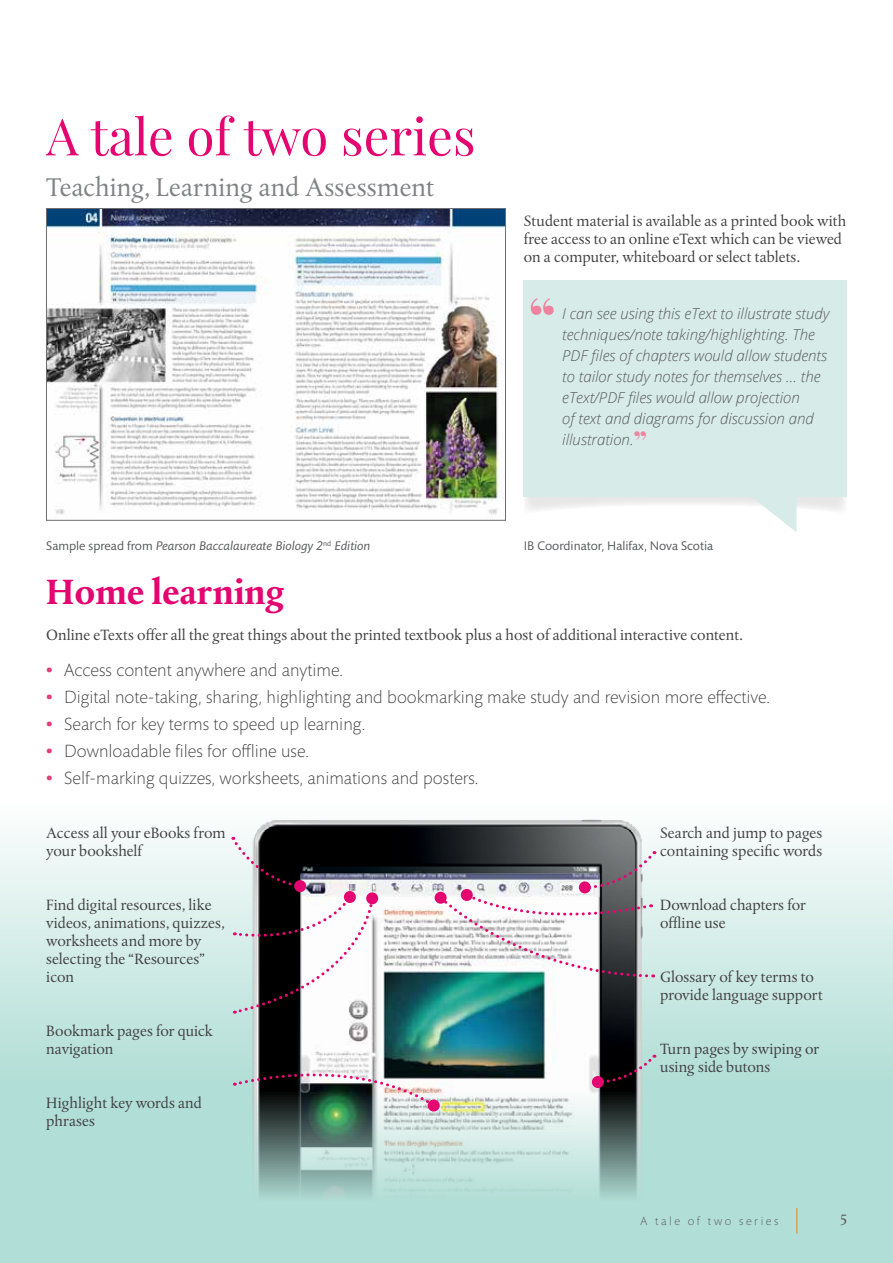
<style>
.page{position:relative;width:893px;height:1263px;background:#fff}
.page>*{position:absolute;margin:0;border:0;box-sizing:border-box;transform-origin:0 0}
.t1{font:700 60px "Playfair Display";color:#ed839f}
.t2{font:51px "Playfair Display";color:#e40571}
.t3{font:700 36px "Albertina MT Pro";color:#e40571}
.t4{font:27px "Albertina MT Pro";color:#808285}
.t5{font:300 18px "Mundo Sans Pro";color:#414042}
.t6{font:15.75px/18px "Albertina MT Pro";color:#414042}
.t7{font:15.75px "Albertina MT Pro";color:#58595b}
.t8{font:italic 300 15px/21px "Open Sans";color:#58595b}
.t9{font:italic 12.75px "Mundo Sans Pro";color:#58595b}
.t10{font:12.75px "Mundo Sans Pro";color:#58595b}
.t11{font:300 12px "Mundo Sans Pro";letter-spacing:.215em;color:#58595b}
.s1{font-style:normal}
.s2{font-family:"Playfair Display";font-weight:700;font-style:normal;font-size:30px;color:#ed839f}
.s3{font-weight:700;color:#e73b7c}
</style>
<div class="page">
<svg style="left:0;top:834px;width:893px;height:256px;background:#d1ebe6"></svg>
<img style="left:173px;top:819px;width:553px;height:271px">
<svg style="left:0;top:1090px;width:893px;height:173px;background:#afd7cf"></svg>
<img style="left:48px;top:210px;width:456px;height:305px">
<div style="left:46px;top:208px;width:460px;height:312px;border:1px solid #6d6e71"></div>
<div style="left:524px;top:280px;width:323px;height:216px;background:#d7ebe9"></div>
<svg style="left:524px;top:496px;width:323px;height:36px"></svg>
<svg style="left:232px;top:837px;width:69px;height:52px;background:#5d5b5d"></svg>
<div style="left:294px;top:880px;width:12px;height:12px;background:#e40571;border-radius:50%"></div>
<svg style="left:598px;top:1055px;width:57px;height:30px;background:#48494d"></svg>
<div style="left:592px;top:1076px;width:12px;height:12px;background:#e40571;border-radius:50%"></div>
<svg style="left:439px;top:851px;width:216px;height:128px"></svg>
<div style="left:435px;top:892px;width:12px;height:12px;background:#e40571;border-radius:50%"></div>
<div style="left:344px;top:891px;width:12px;height:12px;background:#e40571;border-radius:50%"></div>
<svg style="left:234px;top:895px;width:141px;height:119px"></svg>
<div style="left:366px;top:892px;width:12px;height:12px;background:#e40571;border-radius:50%"></div>
<svg style="left:234px;top:1059px;width:201px;height:49px"></svg>
<div style="left:428px;top:1099px;width:12px;height:12px;background:#e40571;border-radius:50%"></div>
<svg style="left:796px;top:1208px;width:1px;height:25px"></svg>
<h2 class="t2" style="left:46px;top:104px;width:431px">A tale of two series</h2>
<h3 class="t4" style="left:46px;top:172px;width:390px">Teaching, Learning and Assessment</h3>
<p class="t9" style="left:46px;top:538px;width:326px"><span class="s1">Sample spread from</span> Pearson Baccalaureate Biology 2<sup>nd</sup> Edition</p>
<p class="t6" style="left:524px;top:212px;width:324px">Student material is available as a printed book with free access to an online eText which can be viewed on a computer, whiteboard or select tablets.</p>
<h1 class="t1" style="left:528px;top:281px;width:29px">“</h1>
<p class="t8" style="left:562px;top:303px;width:269px">I can see using this eText to illustrate study techniques/note taking/highlighting. The PDF files of chapters would allow students to tailor study notes for themselves … the eText/PDF files would allow projection<br>of text and diagrams for discussion and illustration.<span class="s2">”</span></p>
<p class="t10" style="left:524px;top:539px;width:191px">IB Coordinator, Halifax, Nova Scotia</p>
<h3 class="t3" style="left:46px;top:570px;width:239px">Home learning</h3>
<p class="t6" style="left:46px;top:626px;width:698px">Online eTexts offer all the great things about the printed textbook plus a host of additional interactive content.</p>
<p class="t5" style="left:46px;top:660px;width:298px"><span class="s3">•</span> Access content anywhere and anytime.</p>
<p class="t5" style="left:46px;top:687px;width:725px"><span class="s3">•</span> Digital note-taking, sharing, highlighting and bookmarking make study and revision more effective.</p>
<p class="t5" style="left:46px;top:714px;width:321px"><span class="s3">•</span> Search for key terms to speed up learning.</p>
<p class="t5" style="left:46px;top:741px;width:264px"><span class="s3">•</span> Downloadable files for offline use.</p>
<p class="t5" style="left:46px;top:768px;width:434px"><span class="s3">•</span> Self-marking quizzes, worksheets, animations and posters.</p>
<p class="t6" style="left:46px;top:824px;width:181px">Access all your eBooks from your bookshelf</p>
<p class="t6" style="left:46px;top:896px;width:180px">Find digital resources, like videos, animations, quizzes, worksheets and more by selecting the “Resources” icon</p>
<p class="t6" style="left:46px;top:1022px;width:168px">Bookmark pages for quick navigation</p>
<p class="t6" style="left:46px;top:1094px;width:157px">Highlight key words and phrases</p>
<p class="t6" style="left:660px;top:824px;width:164px">Search and jump to pages containing specific words</p>
<p class="t6" style="left:660px;top:896px;width:147px">Download chapters for offline use</p>
<p class="t6" style="left:660px;top:968px;width:164px">Glossary of key terms to provide language support</p>
<p class="t6" style="left:660px;top:1040px;width:161px">Turn pages by swiping or using side butons</p>
<p class="t11" style="left:640px;top:1214px;width:140px">A tale of two series</p>
<p class="t7" style="left:840px;top:1211px;width:9px">5</p>
</div>
